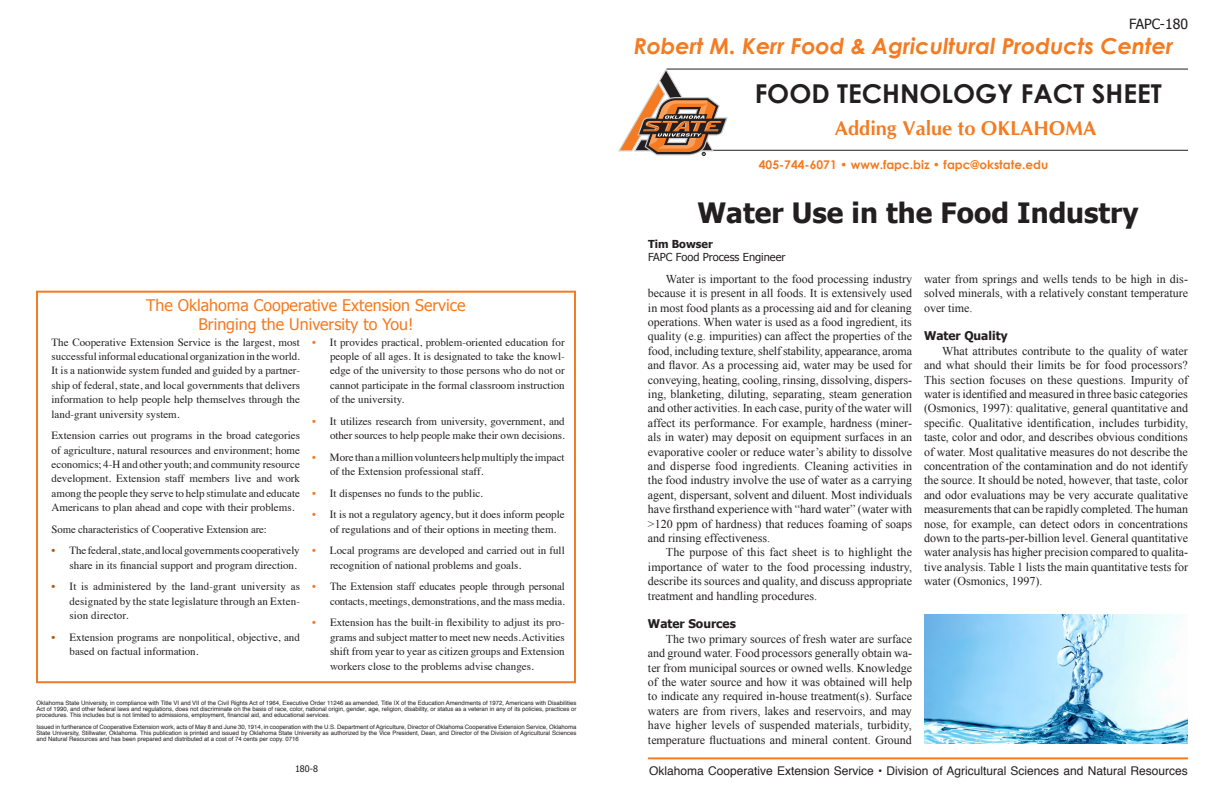
<style>
.page{position:relative;width:1224px;height:792px;background:#fff}
.page>*{position:absolute;margin:0;border:0;box-sizing:border-box;transform-origin:0 0}
.Document_Title{font:700 28px "Tahoma";color:#231f20}
.t1{font:700 26px "Century Gothic";color:#231f20}
.t2{font:italic 700 22px "Century Gothic";color:#f47b21}
.t3{font:700 20px "CG Omega";color:#f47b21}
.t4{font:16px "Tahoma";color:#f47b21}
.t5{font:14px "Tahoma";color:#231f20}
.Body_text{font:12px/14.4px "Times New Roman";color:#231f20;text-align:justify}
.t6{font:12px "Helvetica";color:#231f20}
.t7{font:700 12px "Century Gothic";color:#f47b21}
.Body_text-2{font:700 12px "Tahoma";color:#231f20}
.Extension_Info_Bulle{font:11px/14.4px "Times";color:#231f20}
.Extension_Info_Body{font:11px/14.4px "Times";color:#231f20;text-align:justify}
.Author_Title{font:11px "Tahoma";color:#231f20}
.Author{font:700 11px "Tahoma";color:#231f20}
.page_numbers{font:9px "Tahoma";color:#231f20}
.Cost{font:6px/6px "Helvetica";color:#231f20;text-align:justify}
.s1{color:#f47b21}
.s2{color:#b55413}
</style>
<div class="page">
<hr style="left:648px;top:757px;width:540px;height:2px;background:#f47b21">
<img style="left:924px;top:615px;width:264px;height:129px">
<div style="left:36px;top:291px;width:540px;height:392px;border:2px solid #f47b21"></div>
<hr style="left:666px;top:69px;width:522px;height:1px;background:#231f20">
<hr style="left:712px;top:150px;width:476px;height:1px;background:#231f20">
<svg style="left:618px;top:68px;width:110px;height:88px"></svg>
<p class="t4" style="left:146px;top:295px;width:321px">The Oklahoma Cooperative Extension Service</p>
<p class="t4" style="left:198px;top:314px;width:217px">Bringing the University to You!</p>
<p class="Extension_Info_Bulle" style="left:330px;top:334px;width:236px;text-align:justify;text-indent:-18px"><span class="s1">•</span> It provides practical, problem-oriented education for people of all ages. It is designated to take the knowl&shy;edge of the university to those persons who do not or cannot participate in the formal classroom instruction of the university.</p>
<p class="Extension_Info_Bulle" style="left:312px;top:413px;width:254px;text-align:right"><span class="s1">•</span> It utilizes research from university, government, and other sources to help people make their own decisions.</p>
<p class="Extension_Info_Bulle" style="left:330px;top:449px;width:236px;text-indent:-18px"><span class="s1">•</span> More than a million volunteers help multiply the impact of the Extension professional staff.</p>
<p class="Extension_Info_Bulle" style="left:312px;top:485px;width:173px"><span class="s1">•</span> It dispenses no funds to the public.</p>
<p class="Extension_Info_Bulle" style="left:330px;top:507px;width:236px;text-indent:-18px"><span class="s1">•</span> It is not a regulatory agency, but it does inform people of regulations and of their options in meeting them.</p>
<p class="Extension_Info_Bulle" style="left:330px;top:543px;width:236px;text-indent:-18px"><span class="s1">•</span> Local programs are developed and carried out in full recognition of national problems and goals.</p>
<p class="Extension_Info_Bulle" style="left:312px;top:579px;width:254px;text-align:right"><span class="s1">•</span> The Extension staff educates people through personal contacts, meetings, demonstrations, and the mass media.</p>
<p class="Extension_Info_Bulle" style="left:330px;top:615px;width:236px;text-align:justify;text-indent:-18px"><span class="s1">•</span> Extension has the built-in flexibility to adjust its pro&shy;grams and subject matter to meet new needs.Activities shift from year to year as citizen groups and Extension workers close to the problems advise changes.</p>
<p class="Extension_Info_Body" style="left:52px;top:334px;width:250px">The Cooperative Extension Service is the largest, most successful informal educational organization in the world.<br>It is a nationwide system funded and guided by a partner&shy;ship of federal, state, and local governments that delivers information to help people help themselves through the land-grant university system.</p>
<p class="Extension_Info_Body" style="left:52px;top:427px;width:250px">Extension carries out programs in the broad categories of agriculture, natural resources and environment; home economics; 4-H and other youth; and community resource development. Extension staff members live and work among the people they serve to help stimulate and educate Americans to plan ahead and cope with their problems.</p>
<p class="Extension_Info_Body" style="left:52px;top:521px;width:217px">Some characteristics of Cooperative Extension are:</p>
<p class="Extension_Info_Bulle" style="left:52px;top:543px;width:250px;text-align:right"><span class="s2">•</span> The federal, state, and local governments cooperatively share in its financial support and program direction.</p>
<p class="Extension_Info_Bulle" style="left:70px;top:579px;width:232px;text-align:justify;text-indent:-18px"><span class="s2">•</span> It is administered by the land-grant university as designated by the state legislature through an Exten&shy;sion director.</p>
<p class="Extension_Info_Bulle" style="left:70px;top:629px;width:232px;text-indent:-18px"><span class="s2">•</span> Extension programs are nonpolitical, objective, and based on factual information.</p>
<p class="Cost" style="left:37px;top:700px;width:541px">Oklahoma State University, in compliance with Title VI and VII of the Civil Rights Act of 1964, Executive Order 11246 as amended, Title IX of the Education Amendments of 1972, Americans with Disabilities Act of 1990, and other federal laws and regulations, does not discriminate on the basis of race, color, national origin, gender, age, religion, disability, or status as a veteran in any of its policies, practices or procedures. This includes but is not limited to admissions, employment, financial aid, and educational services.</p>
<p class="Cost" style="left:37px;top:724px;width:541px">Issued in furtherance of Cooperative Extension work, acts of May 8 and June 30, 1914, in cooperation with the U.S. Department of Agriculture, Director of Oklahoma Cooperative Extension Service, Oklahoma State University, Stillwater, Oklahoma. This publication is printed and issued by Oklahoma State University as authorized by the Vice President, Dean, and Director of the Division of Agricultural Sciences and Natural Resources and has been prepared and distributed at a cost of 74 cents per copy. 0716</p>
<p class="page_numbers" style="left:295px;top:763px;width:24px">180-8</p>
<p class="t5" style="left:1129px;top:15px;width:60px">FAPC-180</p>
<p class="t2" style="left:634px;top:32px;width:541px">Robert M. Kerr Food &amp; Agricultural Products Center</p>
<p class="t1" style="left:755px;top:78px;width:409px">FOOD TECHNOLOGY FACT SHEET</p>
<p class="t3" style="left:835px;top:116px;width:263px">Adding Value to OKLAHOMA</p>
<p class="t7" style="left:759px;top:157px;width:291px">405-744-6071 • www.fapc.biz • fapc@okstate.edu</p>
<p class="Document_Title" style="left:697px;top:193px;width:443px">Water Use in the Food Industry</p>
<p class="Author" style="left:648px;top:236px;width:66px">Tim Bowser</p>
<p class="Author_Title" style="left:648px;top:250px;width:139px">FAPC Food Process Engineer</p>
<p class="Body_text" style="left:648px;top:271px;width:266px;text-indent:18px">Water is important to the food processing industry because it is present in all foods. It is extensively used in most food plants as a processing aid and for cleaning operations. When water is used as a food ingredient, its quality (e.g. impurities) can affect the properties of the food, including texture, shelf stability, appearance, aroma and flavor. As a processing aid, water may be used for conveying, heating, cooling, rinsing, dissolving, dispers&shy;ing, blanketing, diluting, separating, steam generation and other activities. In each case, purity of the water will affect its performance. For example, hardness (miner&shy;als in water) may deposit on equipment surfaces in an evaporative cooler or reduce water’s ability to dissolve and disperse food ingredients. Cleaning activities in the food industry involve the use of water as a carrying agent, dispersant, solvent and diluent. Most individuals have firsthand experience with “hard water” (water with &gt;120 ppm of hardness) that reduces foaming of soaps and rinsing effectiveness.</p>
<p class="Body_text" style="left:648px;top:545px;width:266px;text-indent:18px">The purpose of this fact sheet is to highlight the importance of water to the food processing industry, describe its sources and quality, and discuss appropriate treatment and handling procedures.</p>
<p class="Body_text-2" style="left:648px;top:616px;width:89px">Water Sources</p>
<p class="Body_text" style="left:648px;top:631px;width:266px;text-indent:18px">The two primary sources of fresh water are surface and ground water. Food processors generally obtain wa&shy;ter from municipal sources or owned wells. Knowledge of the water source and how it was obtained will help to indicate any required in-house treatment(s). Surface waters are from rivers, lakes and reservoirs, and may have higher levels of suspended materials, turbidity, temperature fluctuations and mineral content. Ground</p>
<p class="Body_text" style="left:924px;top:271px;width:266px">water from springs and wells tends to be high in dis&shy;solved minerals, with a relatively constant temperature over time.</p>
<p class="Body_text-2" style="left:924px;top:328px;width:85px">Water Quality</p>
<p class="Body_text" style="left:924px;top:343px;width:266px;text-indent:18px">What attributes contribute to the quality of water and what should their limits be for food processors?<br>This section focuses on these questions. Impurity of water is identified and measured in three basic categories (Osmonics, 1997): qualitative, general quantitative and specific. Qualitative identification, includes turbidity, taste, color and odor, and describes obvious conditions of water. Most qualitative measures do not describe the concentration of the contamination and do not identify the source. It should be noted, however, that taste, color and odor evaluations may be very accurate qualitative measurements that can be rapidly completed. The human nose, for example, can detect odors in concentrations down to the parts-per-billion level. General quantitative water analysis has higher precision compared to qualita&shy;tive analysis. Table 1 lists the main quantitative tests for water (Osmonics, 1997).</p>
<p class="t6" style="left:649px;top:761px;width:540px">Oklahoma Cooperative Extension Service • Division of Agricultural Sciences and Natural Resources</p>
</div>
